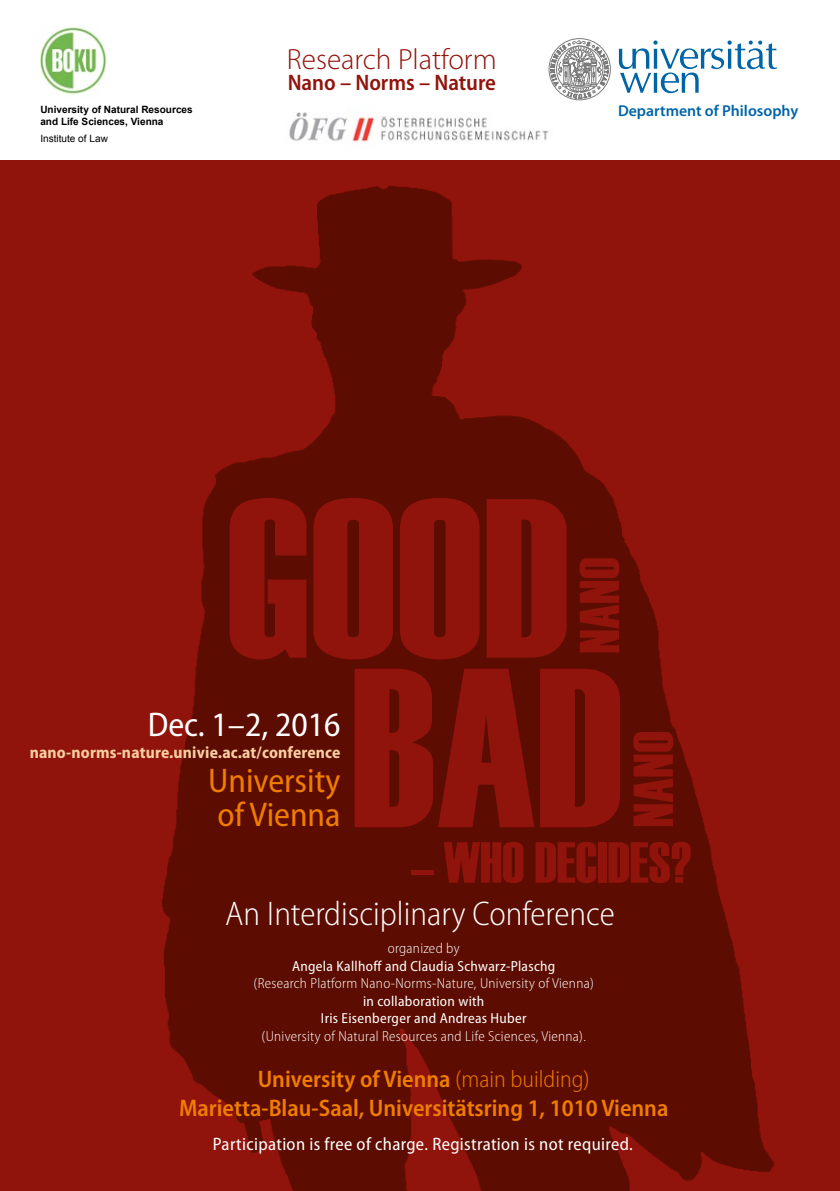
<style>
.page{position:relative;width:840px;height:1191px;background:#fff}
.page>*{position:absolute;margin:0;border:0;box-sizing:border-box;transform-origin:0 0}
.t1{font:226.4px/169.6px "Haettenschweiler";color:#91140c;text-align:center}
.t2{font:57.8px "Haettenschweiler";color:#91140c}
.t3{font:56px "Haettenschweiler";letter-spacing:.01em;color:#91140c}
.t4{font:semi-condensed 34.4px/34.2px "Myriad Pro";color:#ef7d00}
.t5{font:semi-condensed 34.4px "Myriad Pro";color:#fff}
.t6{font:300 semi-condensed 34.2px "Myriad Pro";color:#fff}
.t7{font:300 29.2px "Myriad Pro";color:#91140c}
.t8{font:600 semi-condensed 24px/28.8px "Myriad Pro";color:#ef7d00;text-align:center}
.t9{font:600 semi-condensed 22.4px "Myriad Pro";color:#91140c}
.t10{font:semi-condensed 18px "Myriad Pro";letter-spacing:.02em;color:#fff}
.t11{font:700 semi-condensed 16.8px "Myriad Pro";letter-spacing:.01em;color:#fbcea2}
.t12{font:600 15.8px "Myriad Pro";color:#0064a7}
.t13{font:300 semi-condensed 14.6px "Myriad Pro";letter-spacing:.02em;color:#fff}
.t14{font:semi-condensed 14.6px/17.4px "Myriad Pro";letter-spacing:.02em;color:#fff;text-align:center}
.t15{font:700 10px/11.8px "Arial";color:#000}
.t16{font:10px "Arial";color:#000}
.s1{font-weight:300}
</style>
<div class="page">
<svg style="left:618px;top:40px;width:158px;height:53px"></svg>
<svg style="left:548px;top:38px;width:63px;height:63px"></svg>
<img style="left:40px;top:26px;width:67px;height:69px">
<img style="left:289px;top:112px;width:260px;height:31px">
<div style="left:0;top:160px;width:839px;height:1031px;background:#91140c"></div>
<img style="left:162px;top:186px;width:612px;height:1005px">
<p class="t15" style="left:40px;top:104px;width:154px">University of Natural Resources and Life Sciences, Vienna</p>
<p class="t16" style="left:40px;top:132px;width:69px">Institute of Law</p>
<h3 class="t7" style="left:287px;top:42px;width:211px">Research Platform</h3>
<h3 class="t9" style="left:287px;top:68px;width:210px">Nano – Norms – Nature</h3>
<p class="t12" style="left:617px;top:101px;width:182px">Department of Philosophy</p>
<h1 class="t1" style="left:226px;top:482px;width:398px">GOOD<br>BAD</h1>
<h3 class="t3" style="left:567px;top:653px;width:97px;rotate:-90deg">NANO</h3>
<h3 class="t5" style="left:148px;top:703px;width:194px">Dec. 1–2, 2016</h3>
<p class="t11" style="left:30px;top:741px;width:312px">nano-norms-nature.univie.ac.at/conference</p>
<h3 class="t4" style="left:208px;top:763px;width:134px">University of Vienna</h3>
<h3 class="t3" style="left:621px;top:827px;width:97px;rotate:-90deg">NANO</h3>
<h2 class="t2" style="left:410px;top:829px;width:282px">– WHO DECIDES?</h2>
<h3 class="t6" style="left:225px;top:893px;width:391px">An Interdisciplinary Conference</h3>
<p class="t13" style="left:387px;top:939px;width:73px">organized by</p>
<p class="t14" style="left:292px;top:957px;width:264px">Angela Kallhoff and Claudia Schwarz-Plaschg</p>
<p class="t13" style="left:253px;top:974px;width:341px">(Research Platform Nano-Norms-Nature, University of Vienna)</p>
<p class="t14" style="left:321px;top:992px;width:207px">in collaboration with<br>Iris Eisenberger and Andreas Huber</p>
<p class="t13" style="left:261px;top:1027px;width:325px">(University of Natural Resources and Life Sciences, Vienna).</p>
<h3 class="t8" style="left:179px;top:1064px;width:490px">University of Vienna <span class="s1">(main building)<br></span>Marietta-Blau-Saal, Universitätsring 1, 1010 Vienna</h3>
<p class="t10" style="left:213px;top:1132px;width:421px">Participation is free of charge. Registration is not required.</p>
</div>
